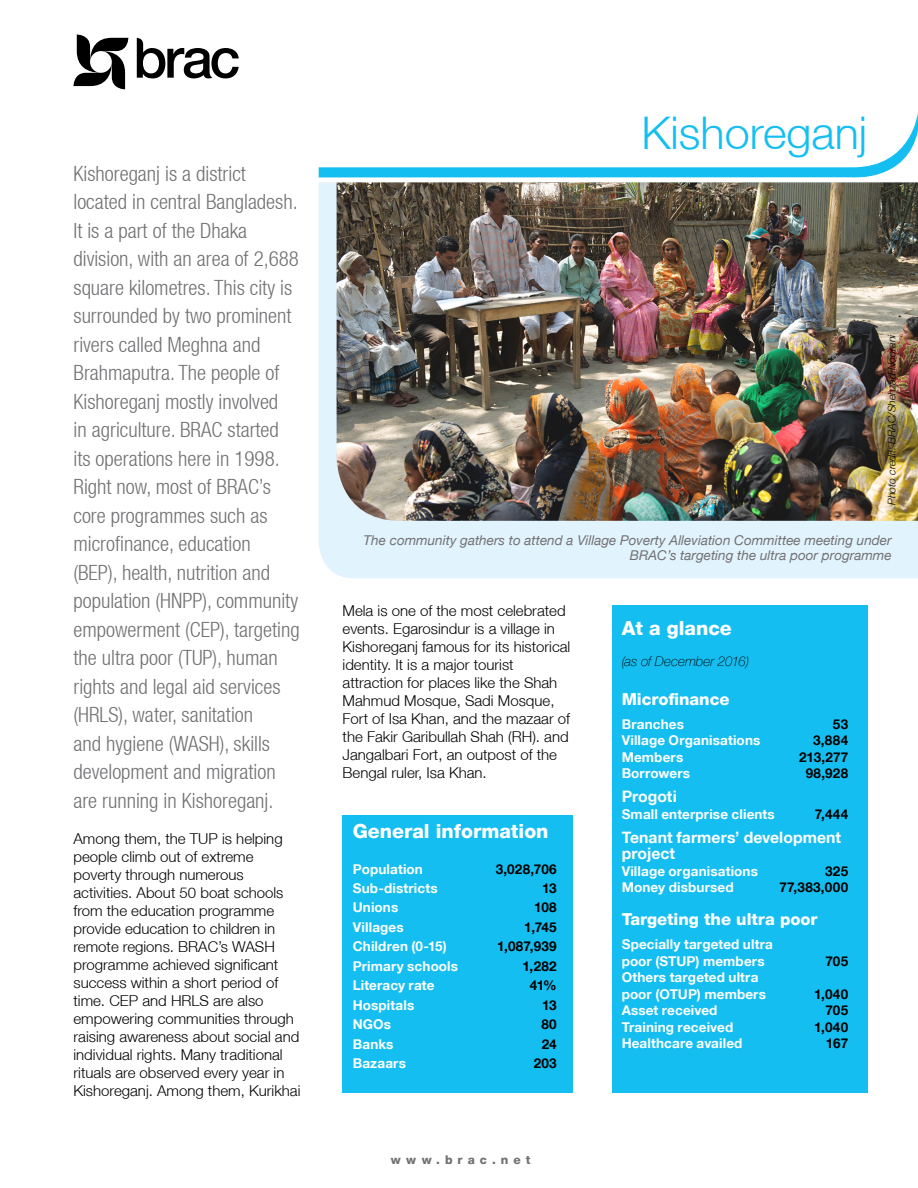
<style>
.page{position:relative;width:918px;height:1188px;background:#fff}
.page>*{position:absolute;margin:0;border:0;box-sizing:border-box;transform-origin:0 0}
.t1{font:300 45px "Helvetica Neue LT";color:#15bef0}
.t2{font:300 condensed 21px/28.5px "Helvetica Neue LT";color:#717073}
.t3{font:800 19.5px "Helvetica Neue LT";color:#fff}
.t4{font:800 16.5px "Helvetica Neue LT";color:#fff}
.t5{font:700 15.75px/16.5px "Helvetica Neue LT";letter-spacing:.005em;color:#fff}
.t6{font:300 15px/18px "Helvetica Neue LT";color:#000}
.t7{font:700 13.5px/16.5px "Helvetica Neue LT";letter-spacing:.01em;color:#fff}
.t8{font:italic 13.5px/15px "Helvetica Neue LT";color:#717073;text-align:right}
.t9{font:700 13.5px "Helvetica Neue LT";letter-spacing:.02em;color:#000}
.t10{font:italic 100 13.5px "Helvetica Neue LT";letter-spacing:-.005em;color:#000}
.t11{font:800 12px "Helvetica Neue LT";letter-spacing:.415em;color:#717073}
.t12{font:italic 300 10.5px "Helvetica Neue LT";color:#000}
</style>
<div class="page">
<div style="left:343px;top:815px;width:230px;height:278px;background:#15bef0"></div>
<div style="left:612px;top:605px;width:256px;height:488px;background:#15bef0"></div>
<div style="left:319px;top:183px;width:599px;height:395px;background:#e1f3fc"></div>
<svg style="left:73px;top:35px;width:55px;height:54px"></svg>
<svg style="left:137px;top:38px;width:102px;height:40px"></svg>
<img style="left:337px;top:183px;width:581px;height:338px">
<svg style="left:319px;top:113px;width:599px;height:70px"></svg>
<p class="t2" style="left:74px;top:159px;width:228px">Kishoreganj is a district located in central Bangladesh.<br>It is a part of the Dhaka division, with an area of 2,688 square kilometres. This city is surrounded by two prominent rivers called Meghna and<br>Brahmaputra. The people of<br>Kishoreganj mostly involved<br>in agriculture. BRAC started its operations here in 1998.<br>Right now, most of BRAC’s core programmes such as microfinance, education (BEP), health, nutrition and population (HNPP), community empowerment (CEP), targeting the ultra poor (TUP), human rights and legal aid services (HRLS), water, sanitation<br>and hygiene (WASH), skills development and migration are running in Kishoreganj.</p>
<p class="t6" style="left:74px;top:829px;width:228px">Among them, the TUP is helping people climb out of extreme poverty through numerous activities. About 50 boat schools from the education programme provide education to children in remote regions. BRAC’s WASH programme achieved significant success within a short period of time. CEP and HRLS are also empowering communities through raising awareness about social and individual rights. Many traditional rituals are observed every year in<br>Kishoreganj. Among them, Kurikhai</p>
<h1 class="t1" style="left:641px;top:106px;width:227px">Kishoreganj</h1>
<p class="t12" style="left:886px;top:505px;width:172px;rotate:-90deg">Photo credit: BRAC/Shehzad Noorani</p>
<p class="t8" style="left:364px;top:532px;width:530px">The community gathers to attend a Village Poverty Alleviation Committee meeting under<br>BRAC’s targeting the ultra poor programme</p>
<p class="t6" style="left:343px;top:601px;width:229px">Mela is one of the most celebrated events. Egarosindur is a village in<br>Kishoreganj famous for its historical identity. It is a major tourist attraction for places like the Shah<br>Mahmud Mosque, Sadi Mosque,<br>Fort of Isa Khan, and the mazaar of the Fakir Garibullah Shah (RH). and<br>Jangalbari Fort, an outpost of the<br>Bengal ruler, Isa Khan.</p>
<h3 class="t3" style="left:353px;top:819px;width:197px">General information</h3>
<p class="t7" style="left:353px;top:860px;width:72px">Population</p>
<p class="t9" style="left:496px;top:860px;width:63px">3,028,706</p>
<p class="t7" style="left:353px;top:880px;width:86px">Sub-districts</p>
<p class="t9" style="left:542px;top:880px;width:16px">13</p>
<p class="t7" style="left:353px;top:899px;width:47px">Unions</p>
<p class="t9" style="left:534px;top:899px;width:24px">108</p>
<p class="t7" style="left:353px;top:919px;width:52px">Villages</p>
<p class="t9" style="left:524px;top:919px;width:34px">1,745</p>
<p class="t7" style="left:353px;top:938px;width:96px">Children (0-15)</p>
<p class="t9" style="left:497px;top:938px;width:61px">1,087,939</p>
<p class="t7" style="left:353px;top:958px;width:107px">Primary schools</p>
<p class="t9" style="left:523px;top:958px;width:36px">1,282</p>
<p class="t7" style="left:353px;top:977px;width:83px">Literacy rate</p>
<p class="t9" style="left:530px;top:977px;width:28px">41%</p>
<p class="t7" style="left:353px;top:997px;width:63px">Hospitals</p>
<p class="t9" style="left:542px;top:997px;width:16px">13</p>
<p class="t7" style="left:353px;top:1016px;width:40px">NGOs</p>
<p class="t9" style="left:541px;top:1016px;width:17px">80</p>
<p class="t7" style="left:353px;top:1036px;width:42px">Banks</p>
<p class="t9" style="left:542px;top:1036px;width:17px">24</p>
<p class="t7" style="left:353px;top:1055px;width:55px">Bazaars</p>
<p class="t9" style="left:534px;top:1055px;width:25px">203</p>
<p class="t11" style="left:391px;top:1153px;width:141px">www.brac.net</p>
<h3 class="t3" style="left:622px;top:616px;width:112px">At a glance</h3>
<p class="t10" style="left:622px;top:653px;width:129px">(as of December 2016)</p>
<p class="t4" style="left:622px;top:689px;width:109px">Microfinance</p>
<p class="t7" style="left:622px;top:715px;width:64px">Branches</p>
<p class="t9" style="left:833px;top:716px;width:17px">53</p>
<p class="t7" style="left:622px;top:732px;width:140px">Village Organisations</p>
<p class="t9" style="left:813px;top:732px;width:36px">3,884</p>
<p class="t7" style="left:622px;top:748px;width:63px">Members</p>
<p class="t9" style="left:799px;top:749px;width:50px">213,277</p>
<p class="t7" style="left:622px;top:765px;width:70px">Borrowers</p>
<p class="t9" style="left:806px;top:765px;width:44px">98,928</p>
<p class="t5" style="left:622px;top:788px;width:57px">Progoti</p>
<p class="t7" style="left:622px;top:805px;width:155px">Small enterprise clients</p>
<p class="t9" style="left:815px;top:806px;width:35px">7,444</p>
<p class="t5" style="left:622px;top:828px;width:221px">Tenant farmers’ development project</p>
<p class="t7" style="left:622px;top:862px;width:138px">Village organisations</p>
<p class="t9" style="left:825px;top:863px;width:24px">325</p>
<p class="t7" style="left:622px;top:879px;width:113px">Money disbursed</p>
<p class="t9" style="left:780px;top:879px;width:70px">77,383,000</p>
<p class="t4" style="left:622px;top:909px;width:197px">Targeting the ultra poor</p>
<p class="t7" style="left:622px;top:936px;width:153px">Specially targeted ultra poor (STUP) members</p>
<p class="t9" style="left:825px;top:953px;width:24px">705</p>
<p class="t7" style="left:622px;top:969px;width:146px">Others targeted ultra poor (OTUP) members</p>
<p class="t9" style="left:814px;top:986px;width:35px">1,040</p>
<p class="t7" style="left:622px;top:1002px;width:97px">Asset received</p>
<p class="t9" style="left:825px;top:1002px;width:24px">705</p>
<p class="t7" style="left:622px;top:1018px;width:113px">Training received</p>
<p class="t9" style="left:814px;top:1018px;width:35px">1,040</p>
<p class="t7" style="left:622px;top:1035px;width:122px">Healthcare availed</p>
<p class="t9" style="left:826px;top:1035px;width:24px">167</p>
</div>
